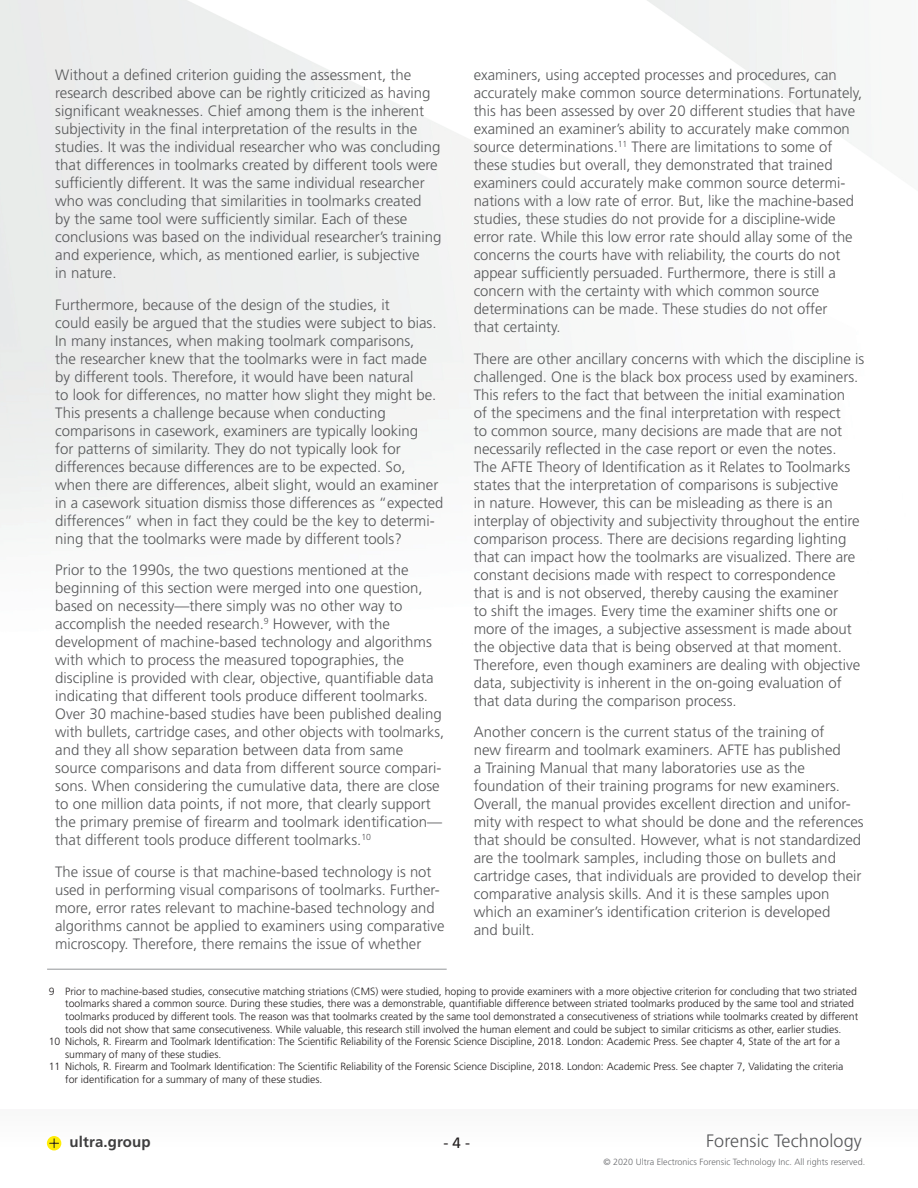
<style>
.page{position:relative;width:918px;height:1188px;background:#fff}
.page>*{position:absolute;margin:0;border:0;box-sizing:border-box;transform-origin:0 0}
.t1{font:300 18px "Frutiger LT Std";letter-spacing:.01em;color:#57585a}
.t2{font:300 15px/18px "Frutiger LT Std";color:#57585a}
.t3{font:700 15px "Frutiger LT Std";letter-spacing:.01em;color:#3e3e3f}
.t4{font:15px "Frutiger LT Std";color:#231f20}
.t5{font:300 10.5px "Frutiger LT Std";color:#231f20}
.t6{font:300 9px "Frutiger LT Std";color:#6c6d70}
</style>
<div class="page">
<div style="left:47px;top:1136px;width:14px;height:14px;background:#ffed06;border-radius:50%"></div>
<svg style="left:50px;top:1139px;width:9px;height:9px"></svg>
<hr style="left:47px;top:969px;width:400px;height:1px;background:#939598">
<p class="t2" style="left:55px;top:66px;width:388px">Without a defined criterion guiding the assessment, the research described above can be rightly criticized as having significant weaknesses. Chief among them is the inherent subjectivity in the final interpretation of the results in the studies. It was the individual researcher who was concluding that differences in toolmarks created by different tools were sufficiently different. It was the same individual researcher who was concluding that similarities in toolmarks created<br>by the same tool were sufficiently similar. Each of these conclusions was based on the individual researcher’s training and experience, which, as mentioned earlier, is subjective<br>in nature.</p>
<p class="t2" style="left:55px;top:296px;width:390px">Furthermore, because of the design of the studies, it<br>could easily be argued that the studies were subject to bias.<br>In many instances, when making toolmark comparisons,<br>the researcher knew that the toolmarks were in fact made by different tools. Therefore, it would have been natural<br>to look for differences, no matter how slight they might be.<br>This presents a challenge because when conducting comparisons in casework, examiners are typically looking<br>for patterns of similarity. They do not typically look for differences because differences are to be expected. So, when there are differences, albeit slight, would an examiner in a casework situation dismiss those differences as “expected differences” when in fact they could be the key to determi&shy;ning that the toolmarks were made by different tools?</p>
<p class="t2" style="left:55px;top:561px;width:390px">Prior to the 1990s, the two questions mentioned at the beginning of this section were merged into one question, based on necessity—there simply was no other way to accomplish the needed research.<sup>9</sup> However, with the development of machine-based technology and algorithms with which to process the measured topographies, the discipline is provided with clear, objective, quantifiable data indicating that different tools produce different toolmarks.<br>Over 30 machine-based studies have been published dealing with bullets, cartridge cases, and other objects with toolmarks, and they all show separation between data from same source comparisons and data from different source compari&shy;sons. When considering the cumulative data, there are close to one million data points, if not more, that clearly support the primary premise of firearm and toolmark identification— that different tools produce different toolmarks.<sup>10</sup></p>
<p class="t2" style="left:55px;top:863px;width:391px">The issue of course is that machine-based technology is not used in performing visual comparisons of toolmarks. Further&shy;more, error rates relevant to machine-based technology and algorithms cannot be applied to examiners using comparative microscopy. Therefore, there remains the issue of whether</p>
<p class="t2" style="left:474px;top:66px;width:390px">examiners, using accepted processes and procedures, can accurately make common source determinations. Fortunately, this has been assessed by over 20 different studies that have examined an examiner’s ability to accurately make common source determinations.<sup>11</sup> There are limitations to some of these studies but overall, they demonstrated that trained examiners could accurately make common source determi&shy;nations with a low rate of error. But, like the machine-based studies, these studies do not provide for a discipline-wide error rate. While this low error rate should allay some of the concerns the courts have with reliability, the courts do not appear sufficiently persuaded. Furthermore, there is still a concern with the certainty with which common source determinations can be made. These studies do not offer<br>that certainty.</p>
<p class="t2" style="left:474px;top:350px;width:392px">There are other ancillary concerns with which the discipline is challenged. One is the black box process used by examiners.<br>This refers to the fact that between the initial examination<br>of the specimens and the final interpretation with respect<br>to common source, many decisions are made that are not necessarily reflected in the case report or even the notes.<br>The AFTE Theory of Identification as it Relates to Toolmarks states that the interpretation of comparisons is subjective<br>in nature. However, this can be misleading as there is an interplay of objectivity and subjectivity throughout the entire comparison process. There are decisions regarding lighting that can impact how the toolmarks are visualized. There are constant decisions made with respect to correspondence that is and is not observed, thereby causing the examiner<br>to shift the images. Every time the examiner shifts one or more of the images, a subjective assessment is made about the objective data that is being observed at that moment.<br>Therefore, even though examiners are dealing with objective data, subjectivity is inherent in the on-going evaluation of that data during the comparison process.</p>
<p class="t2" style="left:474px;top:723px;width:392px">Another concern is the current status of the training of<br>new firearm and toolmark examiners. AFTE has published<br>a Training Manual that many laboratories use as the foundation of their training programs for new examiners.<br>Overall, the manual provides excellent direction and unifor&shy;mity with respect to what should be done and the references that should be consulted. However, what is not standardized are the toolmark samples, including those on bullets and cartridge cases, that individuals are provided to develop their comparative analysis skills. And it is these samples upon which an examiner’s identification criterion is developed<br>and built.</p>
<p class="t5" style="left:49px;top:985px;width:810px">9 Prior to machine-based studies, consecutive matching striations (CMS) were studied, hoping to provide examiners with a more objective criterion for concluding that two striated</p>
<p class="t5" style="left:65px;top:998px;width:790px">toolmarks shared a common source. During these studies, there was a demonstrable, quantifiable difference between striated toolmarks produced by the same tool and striated</p>
<p class="t5" style="left:65px;top:1010px;width:795px">toolmarks produced by different tools. The reason was that toolmarks created by the same tool demonstrated a consecutiveness of striations while toolmarks created by different</p>
<p class="t5" style="left:65px;top:1023px;width:778px">tools did not show that same consecutiveness. While valuable, this research still involved the human element and could be subject to similar criticisms as other, earlier studies.</p>
<p class="t5" style="left:49px;top:1036px;width:793px">10 Nichols, R. Firearm and Toolmark Identification: The Scientific Reliability of the Forensic Science Discipline, 2018. London: Academic Press. See chapter 4, State of the art for a</p>
<p class="t5" style="left:65px;top:1048px;width:158px">summary of many of these studies.</p>
<p class="t5" style="left:49px;top:1061px;width:796px">11 Nichols, R. Firearm and Toolmark Identification: The Scientific Reliability of the Forensic Science Discipline, 2018. London: Academic Press. See chapter 7, Validating the criteria</p>
<p class="t5" style="left:65px;top:1073px;width:259px">for identification for a summary of many of these studies.</p>
<p class="t3" style="left:69px;top:1133px;width:83px">ultra.group</p>
<p class="t4" style="left:443px;top:1133px;width:28px">- 4 -</p>
<p class="t1" style="left:706px;top:1130px;width:157px">Forensic Technology</p>
<p class="t6" style="left:603px;top:1157px;width:263px">© 2020 Ultra Electronics Forensic Technology Inc. All rights reserved.</p>
</div>
